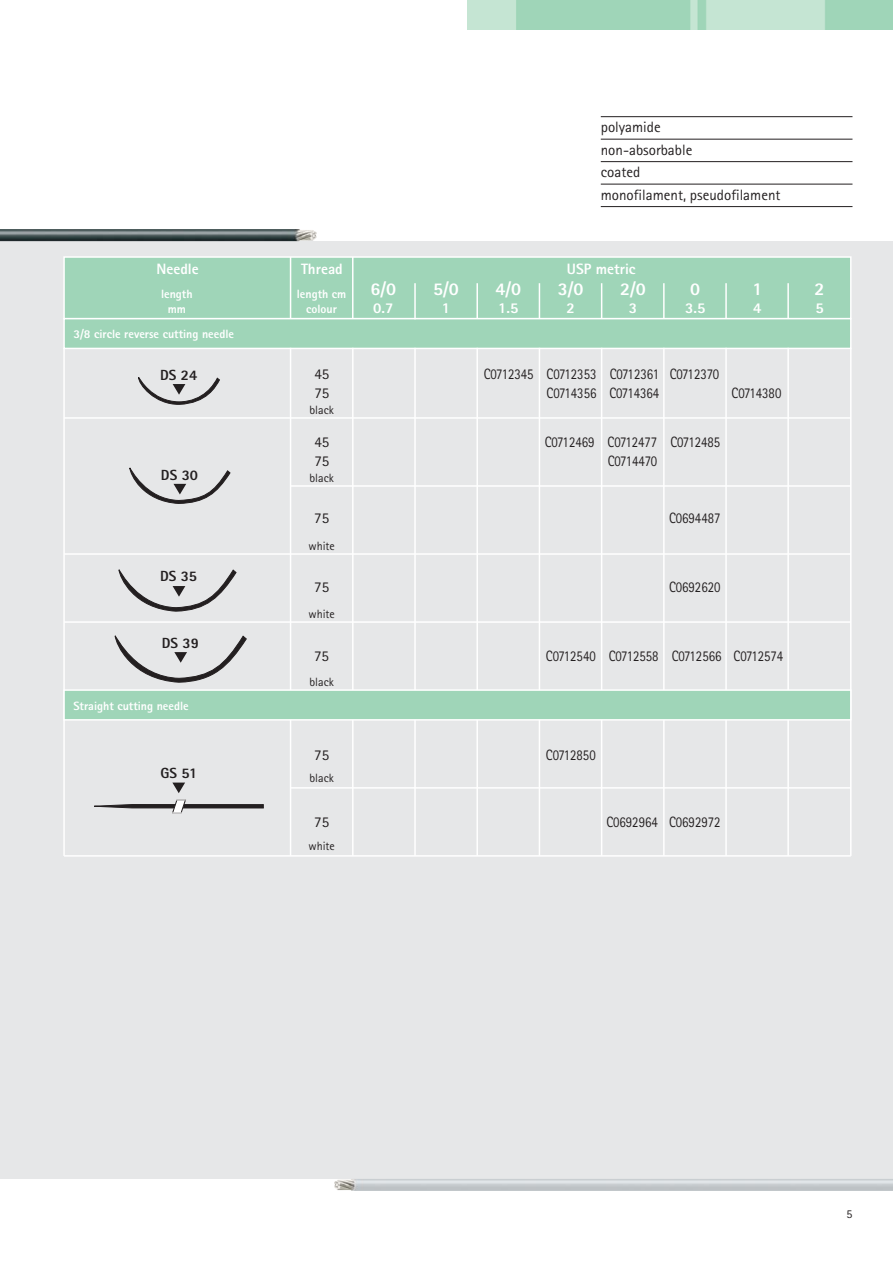
<style>
.page{position:relative;width:893px;height:1263px;background:#fff}
.page>*{position:absolute;margin:0;border:0;box-sizing:border-box;transform-origin:0 0}
.t1{font:800 18px "Rotis Sans Serif";color:#fff}
.t2{font:15px/19.5px "Rotis Sans Serif";color:#231f20;text-align:right;scale:.85 1}
.t3{font:15px/22.5px "Rotis Sans Serif";color:#231f20}
.t4{font:800 15px "Rotis Sans Serif";color:#fff}
.t5{font:800 14.7px "Rotis Sans Serif";color:#231f20}
.t6{font:800 12px/15.6px "Rotis Sans Serif";color:#fff;text-align:center}
.t7{font:12px "Rotis Sans Serif";color:#231f20}
</style>
<div class="page">
<div style="left:0;top:241px;width:893px;height:938px;background:#e6e7e8"></div>
<img style="left:0;top:229px;width:317px;height:12px">
<img style="left:334px;top:1179px;width:559px;height:12px">
<div style="left:63px;top:256px;width:788px;height:63px;background:#9fd5b8;border:2px solid #fff"></div>
<div style="left:63px;top:318px;width:788px;height:31px;background:#9fd5b8;border:2px solid #fff"></div>
<hr style="left:414px;top:283px;width:2px;height:36px;background:#fff">
<hr style="left:476px;top:283px;width:2px;height:36px;background:#fff">
<hr style="left:539px;top:283px;width:1px;height:36px;background:#fff">
<hr style="left:601px;top:283px;width:1px;height:36px;background:#fff">
<hr style="left:663px;top:283px;width:1px;height:36px;background:#fff">
<hr style="left:725px;top:283px;width:2px;height:36px;background:#fff">
<hr style="left:290px;top:257px;width:1px;height:62px;background:#fff">
<hr style="left:352px;top:257px;width:1px;height:62px;background:#fff">
<hr style="left:787px;top:283px;width:2px;height:36px;background:#fff">
<hr style="left:601px;top:139px;width:251px;height:1px;background:#231f20">
<hr style="left:601px;top:161px;width:251px;height:1px;background:#231f20">
<hr style="left:601px;top:184px;width:251px;height:1px;background:#231f20">
<hr style="left:601px;top:206px;width:251px;height:1px;background:#231f20">
<hr style="left:601px;top:116px;width:251px;height:1px;background:#231f20">
<hr style="left:64px;top:417px;width:787px;height:2px;background:#fff">
<hr style="left:414px;top:348px;width:2px;height:508px;background:#fff">
<hr style="left:476px;top:348px;width:2px;height:508px;background:#fff">
<hr style="left:539px;top:348px;width:1px;height:508px;background:#fff">
<hr style="left:601px;top:348px;width:1px;height:508px;background:#fff">
<hr style="left:663px;top:348px;width:1px;height:508px;background:#fff">
<hr style="left:725px;top:348px;width:2px;height:508px;background:#fff">
<hr style="left:352px;top:348px;width:1px;height:508px;background:#fff">
<hr style="left:290px;top:348px;width:1px;height:508px;background:#fff">
<hr style="left:291px;top:485px;width:560px;height:2px;background:#fff">
<hr style="left:64px;top:553px;width:787px;height:2px;background:#fff">
<hr style="left:291px;top:787px;width:560px;height:2px;background:#fff">
<hr style="left:787px;top:348px;width:2px;height:508px;background:#fff">
<hr style="left:63px;top:348px;width:2px;height:508px;background:#fff">
<hr style="left:850px;top:348px;width:1px;height:508px;background:#fff">
<img style="left:467px;top:0;width:426px;height:30px">
<div style="left:63px;top:689px;width:788px;height:32px;background:#9fd5b8;border:2px solid #fff"></div>
<hr style="left:64px;top:855px;width:787px;height:2px;background:#fff">
<hr style="left:64px;top:621px;width:787px;height:2px;background:#fff">
<svg style="left:172px;top:783px;width:13px;height:10px"></svg>
<svg style="left:94px;top:799px;width:170px;height:15px"></svg>
<svg style="left:115px;top:635px;width:132px;height:48px"></svg>
<svg style="left:118px;top:569px;width:119px;height:43px"></svg>
<svg style="left:129px;top:467px;width:102px;height:37px"></svg>
<svg style="left:138px;top:377px;width:82px;height:28px"></svg>
<p class="t3" style="left:601px;top:117px;width:181px">polyamide<br>non-absorbable<br>coated<br>monofilament, pseudofilament</p>
<p class="t4" style="left:156px;top:263px;width:44px">Needle</p>
<p class="t4" style="left:567px;top:263px;width:70px">USP metric</p>
<p class="t4" style="left:301px;top:263px;width:43px">Thread</p>
<p class="t6" style="left:161px;top:287px;width:33px">length mm</p>
<p class="t6" style="left:297px;top:287px;width:51px">length cm colour</p>
<p class="t6" style="left:73px;top:327px;width:162px">3/8 circle reverse cutting needle</p>
<p class="t1" style="left:371px;top:282px;width:27px">6/0</p>
<p class="t4" style="left:373px;top:302px;width:22px">0.7</p>
<p class="t1" style="left:433px;top:282px;width:27px">5/0</p>
<p class="t4" style="left:442px;top:302px;width:10px">1</p>
<p class="t1" style="left:495px;top:282px;width:27px">4/0</p>
<p class="t4" style="left:498px;top:302px;width:22px">1.5</p>
<p class="t1" style="left:558px;top:282px;width:27px">3/0</p>
<p class="t4" style="left:566px;top:302px;width:10px">2</p>
<p class="t1" style="left:620px;top:282px;width:27px">2/0</p>
<p class="t4" style="left:629px;top:302px;width:10px">3</p>
<p class="t1" style="left:690px;top:282px;width:12px">0</p>
<p class="t4" style="left:685px;top:302px;width:22px">3.5</p>
<p class="t5" style="left:160px;top:369px;width:39px">DS 24</p>
<p class="t5" style="left:161px;top:469px;width:39px">DS 30</p>
<p class="t5" style="left:160px;top:571px;width:39px">DS 35</p>
<p class="t3" style="left:314px;top:365px;width:16px;line-height:19.5px">45<br>75</p>
<p class="t2" style="left:484px;top:365px;width:134px">C0712345 C0712353<br>C0714356</p>
<p class="t2" style="left:609px;top:365px;width:60px;text-align:left">C0712361<br>C0714364</p>
<p class="t3" style="left:314px;top:433px;width:16px;line-height:19.5px">45<br>75</p>
<p class="t2" style="left:545px;top:433px;width:134px">C0712469 C0712477<br>C0714470</p>
<p class="t2" style="left:670px;top:433px;width:60px">C0712485</p>
<p class="t2" style="left:670px;top:365px;width:60px">C0712370</p>
<p class="t7" style="left:309px;top:405px;width:26px">black</p>
<p class="t7" style="left:309px;top:473px;width:26px">black</p>
<p class="t3" style="left:314px;top:508px;width:16px">75</p>
<p class="t2" style="left:669px;top:510px;width:62px">C0694487</p>
<p class="t7" style="left:308px;top:541px;width:28px">white</p>
<p class="t3" style="left:314px;top:576px;width:16px">75</p>
<p class="t2" style="left:669px;top:578px;width:62px">C0692620</p>
<p class="t1" style="left:752px;top:282px;width:12px">1</p>
<p class="t4" style="left:753px;top:302px;width:10px">4</p>
<p class="t2" style="left:731px;top:384px;width:60px">C0714380</p>
<p class="t5" style="left:162px;top:637px;width:39px">DS 39</p>
<p class="t6" style="left:73px;top:699px;width:117px">Straight cutting needle</p>
<p class="t5" style="left:160px;top:768px;width:38px">GS 51</p>
<p class="t7" style="left:308px;top:609px;width:28px">white</p>
<p class="t3" style="left:314px;top:646px;width:16px">75</p>
<p class="t2" style="left:546px;top:648px;width:281px">C0712540 C0712558 C0712566 C0712574</p>
<p class="t7" style="left:309px;top:677px;width:26px">black</p>
<p class="t3" style="left:314px;top:744px;width:16px">75</p>
<p class="t2" style="left:546px;top:746px;width:60px">C0712850</p>
<p class="t7" style="left:309px;top:773px;width:26px">black</p>
<p class="t3" style="left:314px;top:811px;width:16px">75</p>
<p class="t2" style="left:606px;top:813px;width:136px">C0692964 C0692972</p>
<p class="t7" style="left:308px;top:842px;width:28px">white</p>
<p class="t1" style="left:814px;top:282px;width:12px">2</p>
<p class="t4" style="left:815px;top:302px;width:10px">5</p>
<p class="t7" style="left:846px;top:1210px;width:7px">5</p>
</div>
